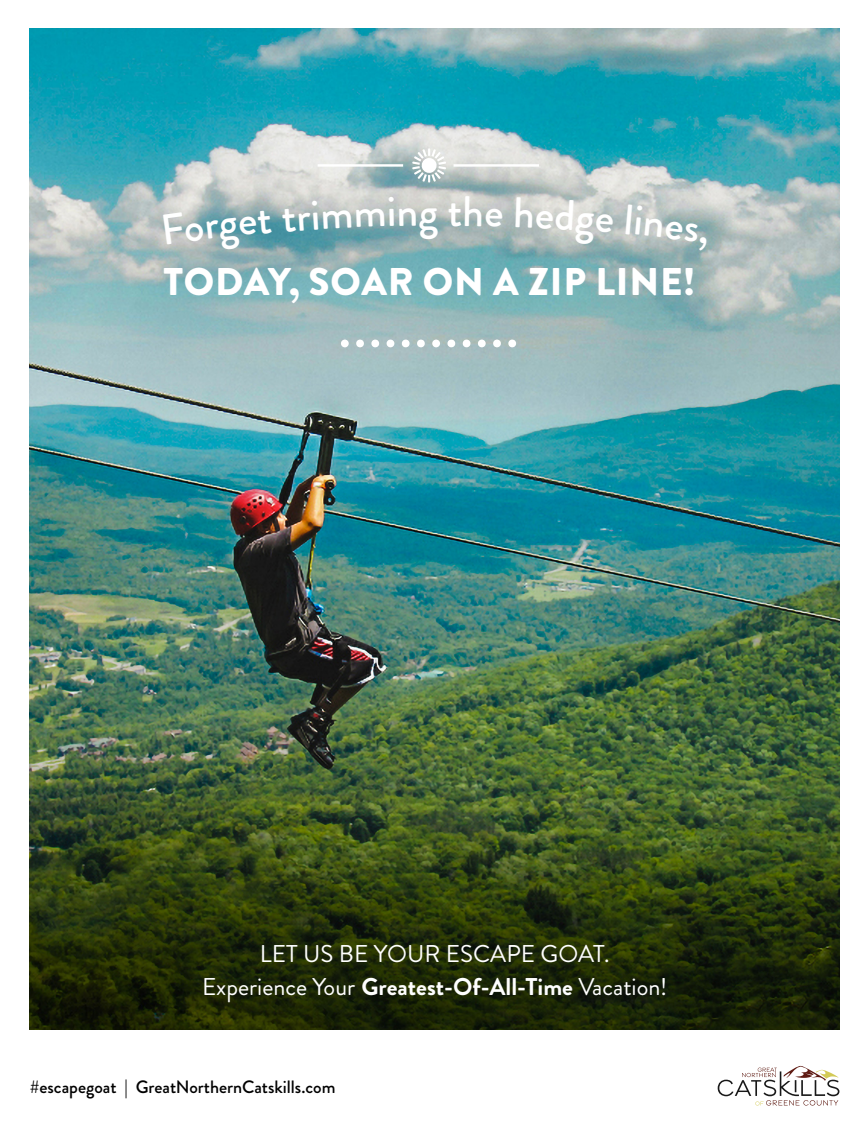
<style>
.page{position:relative;width:864px;height:1134px;background:#fff}
.page>*{position:absolute;margin:0;border:0;box-sizing:border-box;transform-origin:0 0}
.t1{font:500 42.75px "Brandon Grotesque";color:#fff}
.t2{font:900 38.55px "Brandon Grotesque";letter-spacing:.02em;color:#fff}
.t3{font:24.3px/33.2px "Brandon Grotesque";color:#fff;text-align:center}
.t4{font:500 17.85px "Brandon Grotesque";color:#000}
.s1{font-weight:700}
</style>
<div class="page">
<img style="left:30px;top:28px;width:810px;height:1002px">
<hr style="left:454px;top:164px;width:85px;height:3px;background:#fff">
<hr style="left:318px;top:164px;width:85px;height:3px;background:#fff">
<div style="left:341px;top:340px;width:8px;height:7px;background:#fff;border-radius:50%"></div>
<svg style="left:356px;top:339px;width:8px;height:9px"></svg>
<svg style="left:371px;top:339px;width:9px;height:9px"></svg>
<div style="left:387px;top:340px;width:7px;height:7px;background:#fff;border-radius:50%"></div>
<svg style="left:401px;top:339px;width:9px;height:9px"></svg>
<svg style="left:417px;top:339px;width:8px;height:9px"></svg>
<div style="left:432px;top:340px;width:8px;height:7px;background:#fff;border-radius:50%"></div>
<svg style="left:447px;top:339px;width:9px;height:9px"></svg>
<svg style="left:462px;top:339px;width:9px;height:9px"></svg>
<div style="left:478px;top:340px;width:8px;height:7px;background:#fff;border-radius:50%"></div>
<svg style="left:493px;top:339px;width:8px;height:9px"></svg>
<svg style="left:508px;top:339px;width:9px;height:9px"></svg>
<svg style="left:718px;top:1066px;width:121px;height:40px"></svg>
<svg style="left:412px;top:148px;width:34px;height:35px"></svg>
<svg style="left:163px;top:210px;width:109px;height:41px"></svg>
<svg style="left:282px;top:197px;width:134px;height:35px"></svg>
<svg style="left:465px;top:196px;width:37px;height:31px"></svg>
<svg style="left:515px;top:197px;width:99px;height:47px"></svg>
<svg style="left:626px;top:204px;width:81px;height:47px"></svg>
<h1 class="t1" style="left:418px;top:182px;width:46px">gt</h1>
<h2 class="t2" style="left:164px;top:254px;width:533px">TODAY, SOAR ON A ZIP LINE!</h2>
<p class="t3" style="left:202px;top:937px;width:467px">LET US BE YOUR ESCAPE GOAT.<br>Experience Your <span class="s1">Greatest-Of-All-Time</span> Vacation!</p>
<p class="t4" style="left:30px;top:1075px;width:307px">#escapegoat | GreatNorthernCatskills.com</p>
</div>
